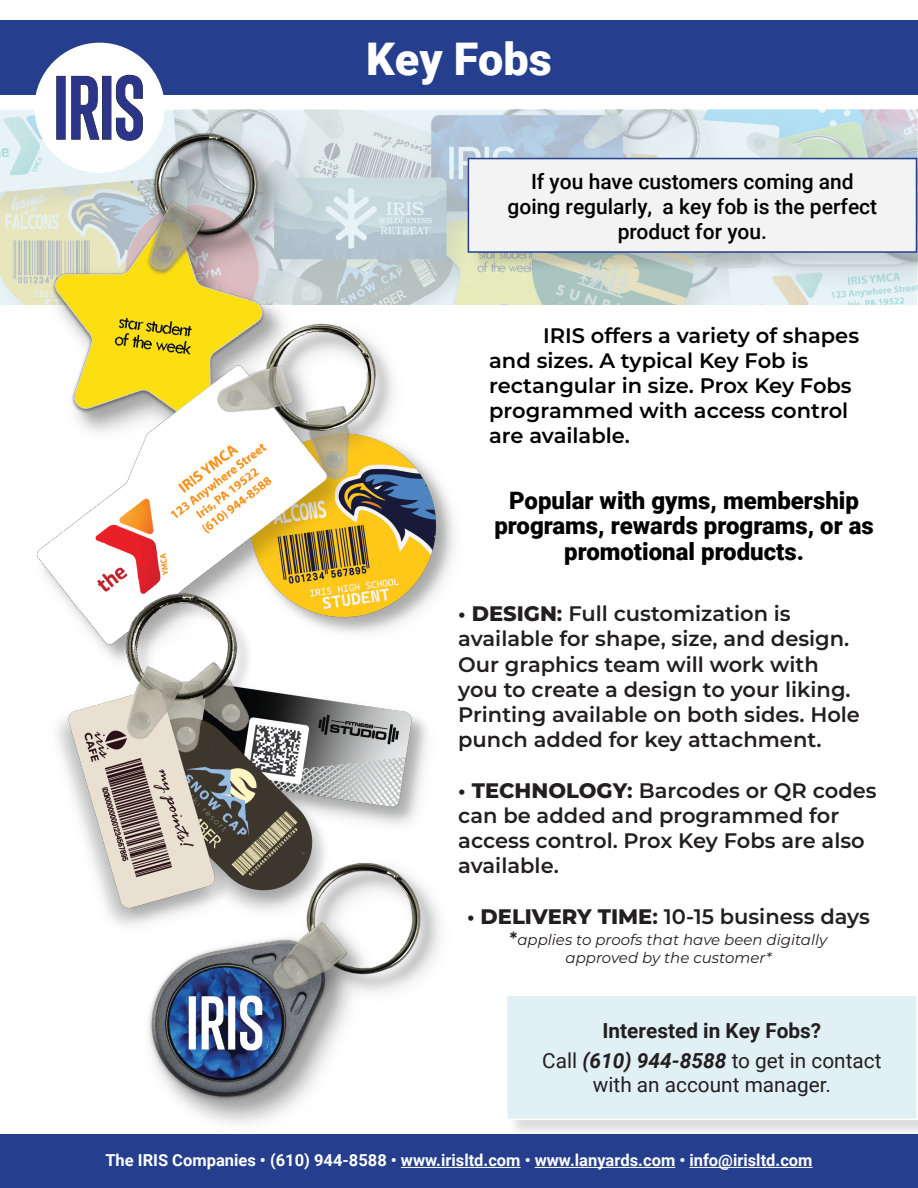
<style>
.page{position:relative;width:918px;height:1188px;background:#fff}
.page>*{position:absolute;margin:0;border:0;box-sizing:border-box;transform-origin:0 0}
.t1{font:900 45px "Roboto";color:#fff}
.t2{font:900 24px/25.5px "Roboto";color:#000;text-align:center}
.t3{font:600 21px/25.2px "Montserrat";color:#231f20}
.t4{font:600 21px/25.2px "Montserrat";color:#000}
.t5{font:500 21px/25.2px "Roboto";color:#000;text-align:center}
.t6{font:20.85px "Roboto";color:#231f20}
.t7{font:700 20.85px "Roboto";color:#231f20}
.t8{font:700 16.5px "Roboto";color:#fff}
.t9{font:italic 15px "Montserrat";color:#231f20}
.s1{font-weight:700}
.s2{font-weight:800}
.s3{font-weight:600;font-style:normal;font-size:18px}
.s4{font-weight:700;font-style:italic}
</style>
<div class="page">
<img style="left:1px;top:110px;width:917px;height:195px">
<div style="left:1px;top:21px;width:917px;height:74px;background:#253f8e"></div>
<div style="left:34px;top:43px;width:131px;height:130px;background:#fff;border-radius:50%"></div>
<svg style="left:57px;top:75px;width:85px;height:31px"></svg>
<div style="left:0;top:1134px;width:918px;height:54px;background:#253f8e"></div>
<hr style="left:401px;top:1167px;width:120px;height:1px;background:#fff">
<hr style="left:535px;top:1167px;width:140px;height:1px;background:#fff">
<hr style="left:689px;top:1167px;width:124px;height:1px;background:#fff">
<div style="left:40px;top:133px;width:433px;height:1010px;background:#231f20;opacity:.15"></div>
<img style="left:30px;top:106px;width:432px;height:1024px">
<div style="left:508px;top:997px;width:410px;height:141px;background:#231f20;opacity:.15"></div>
<div style="left:507px;top:995px;width:410px;height:124px;background:#e0f0f4"></div>
<div style="left:506px;top:995px;width:412px;height:125px;border:2px solid #fff"></div>
<div style="left:470px;top:160px;width:448px;height:111px;background:#231f20;opacity:.15"></div>
<div style="left:468px;top:159px;width:448px;height:93px;background:#f3f3f3"></div>
<div style="left:468px;top:158px;width:449px;height:95px;border:2px solid #253f8e"></div>
<p class="t1" style="left:366px;top:27px;width:187px">Key Fobs</p>
<p class="t5" style="left:508px;top:168px;width:371px">If you have customers coming and going regularly, a key fob is the perfect product for you.</p>
<p class="t4" style="left:489px;top:322px;width:371px;text-indent:54px">IRIS offers a variety of shapes and sizes. A typical Key Fob is rectangular in size. Prox Key Fobs programmed with access control are available.</p>
<p class="t2" style="left:494px;top:487px;width:381px">Popular with gyms, membership programs, rewards programs, or as promotional products.</p>
<p class="t3" style="left:458px;top:600px;width:403px"><span class="s1">•</span> <span class="s2">DESIGN</span><span class="s1">:</span> Full customization is available for shape, size, and design.<br>Our graphics team will work with you to create a design to your liking.<br>Printing available on both sides. Hole punch added for key attachment.</p>
<p class="t3" style="left:458px;top:777px;width:420px"><span class="s1">•</span> <span class="s2">TECHNOLOGY</span><span class="s1">:</span> Barcodes or QR codes can be added and programmed for access control. Prox Key Fobs are also available.</p>
<p class="t3" style="left:467px;top:903px;width:405px"><span class="s1">•</span> <span class="s2">DELIVERY TIME</span><span class="s1">:</span> 10-15 business days</p>
<p class="t9" style="left:510px;top:930px;width:319px"><span class="s3">*</span>applies to proofs that have been digitally</p>
<p class="t9" style="left:566px;top:948px;width:208px">approved by the customer*</p>
<p class="t7" style="left:603px;top:1016px;width:220px">Interested in Key Fobs?</p>
<p class="t6" style="left:542px;top:1046px;width:341px">Call <span class="s4">(610) 944-8588</span> to get in contact</p>
<p class="t6" style="left:593px;top:1070px;width:240px">with an account manager.</p>
<p class="t8" style="left:105px;top:1149px;width:709px">The IRIS Companies • (610) 944-8588 • www.irisltd.com • www.lanyards.com • info@irisltd.com</p>
</div>
